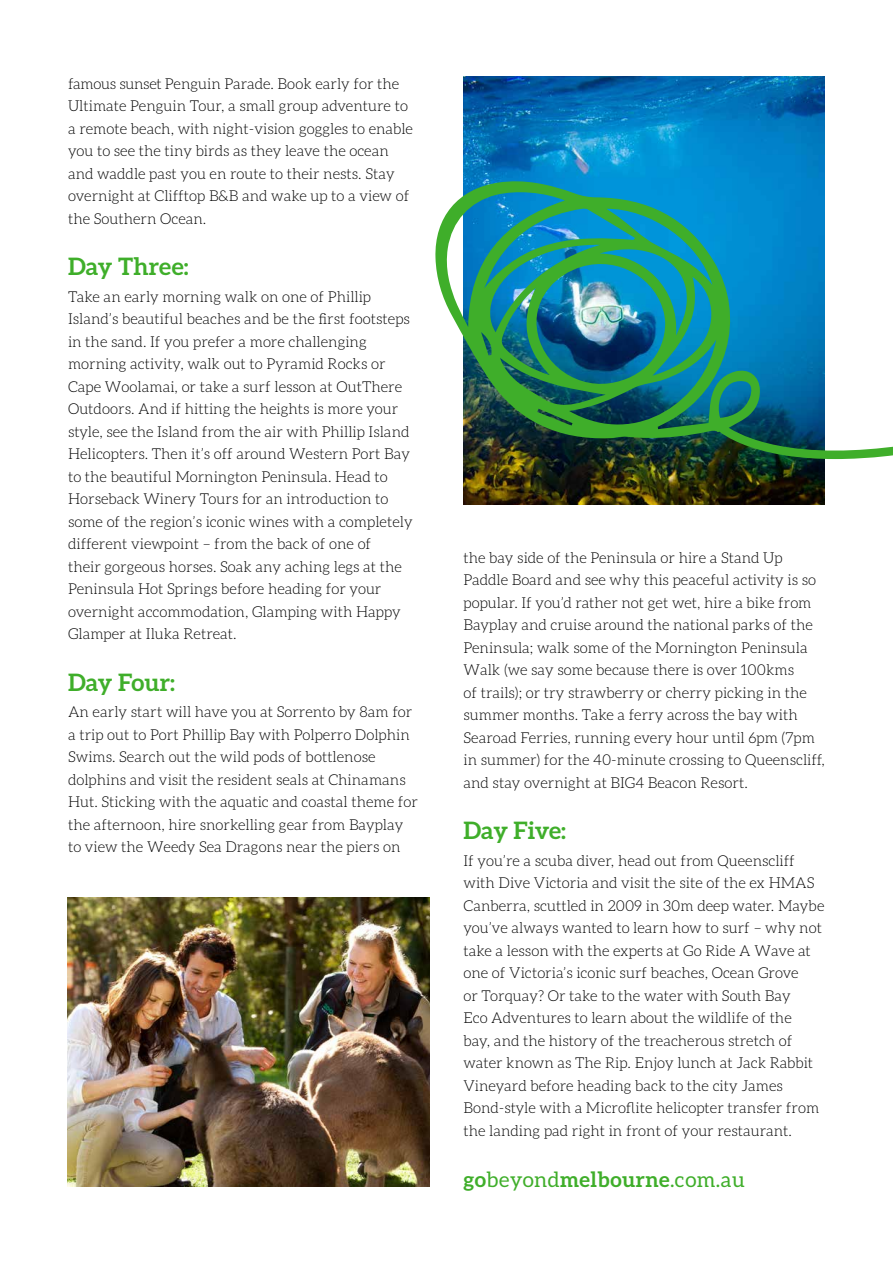
<style>
.page{position:relative;width:893px;height:1263px;background:#fff}
.page>*{position:absolute;margin:0;border:0;box-sizing:border-box;transform-origin:0 0}
.t1{font:700 24px "Aleo";color:#3fae2a}
.t2{font:21px "Aleo";letter-spacing:.02em;color:#3fae2a}
.t3{font:300 15px/22.5px "Aleo";color:#000}
.s1{font-weight:700}
</style>
<div class="page">
<img style="left:463px;top:77px;width:362px;height:427px">
<img style="left:68px;top:897px;width:361px;height:289px">
<img style="left:435px;top:179px;width:458px;height:280px">
<p class="t3" style="left:68px;top:72px;width:346px">famous sunset Penguin Parade. Book early for the Ultimate Penguin Tour, a small group adventure to a remote beach, with night-vision goggles to enable you to see the tiny birds as they leave the ocean and waddle past you en route to their nests. Stay overnight at Clifftop B&amp;B and wake up to a view of the Southern Ocean.</p>
<h1 class="t1" style="left:68px;top:252px;width:122px">Day Three:</h1>
<p class="t3" style="left:68px;top:285px;width:346px">Take an early morning walk on one of Phillip Island’s beautiful beaches and be the first footsteps in the sand. If you prefer a more challenging morning activity, walk out to Pyramid Rocks or Cape Woolamai, or take a surf lesson at OutThere Outdoors. And if hitting the heights is more your style, see the Island from the air with Phillip Island Helicopters. Then it’s off around Western Port Bay to the beautiful Mornington Peninsula. Head to Horseback Winery Tours for an introduction to some of the region’s iconic wines with a completely different viewpoint – from the back of one of<br>their gorgeous horses. Soak any aching legs at the Peninsula Hot Springs before heading for your overnight accommodation, Glamping with Happy Glamper at Iluka Retreat.</p>
<h1 class="t1" style="left:68px;top:668px;width:108px">Day Four:</h1>
<p class="t3" style="left:68px;top:701px;width:351px">An early start will have you at Sorrento by 8am for a trip out to Port Phillip Bay with Polperro Dolphin Swims. Search out the wild pods of bottlenose dolphins and visit the resident seals at Chinamans Hut. Sticking with the aquatic and coastal theme for the afternoon, hire snorkelling gear from Bayplay to view the Weedy Sea Dragons near the piers on</p>
<p class="t3" style="left:463px;top:546px;width:363px">the bay side of the Peninsula or hire a Stand Up Paddle Board and see why this peaceful activity is so popular. If you’d rather not get wet, hire a bike from Bayplay and cruise around the national parks of the Peninsula; walk some of the Mornington Peninsula Walk (we say some because there is over 100kms<br>of trails); or try strawberry or cherry picking in the summer months. Take a ferry across the bay with Searoad Ferries, running every hour until 6pm (7pm in summer) for the 40-minute crossing to Queenscliff, and stay overnight at BIG4 Beacon Resort.</p>
<h1 class="t1" style="left:463px;top:816px;width:104px">Day Five:</h1>
<p class="t3" style="left:463px;top:849px;width:363px">If you’re a scuba diver, head out from Queenscliff with Dive Victoria and visit the site of the ex HMAS Canberra, scuttled in 2009 in 30m deep water. Maybe you’ve always wanted to learn how to surf – why not take a lesson with the experts at Go Ride A Wave at one of Victoria’s iconic surf beaches, Ocean Grove<br>or Torquay? Or take to the water with South Bay<br>Eco Adventures to learn about the wildlife of the<br>bay, and the history of the treacherous stretch of water known as The Rip. Enjoy lunch at Jack Rabbit Vineyard before heading back to the city James Bond-style with a Microflite helicopter transfer from the landing pad right in front of your restaurant.</p>
<h2 class="t2" style="left:463px;top:1167px;width:283px"><span class="s1">go</span>beyond<span class="s1">melbourne</span>.com.au</h2>
</div>
